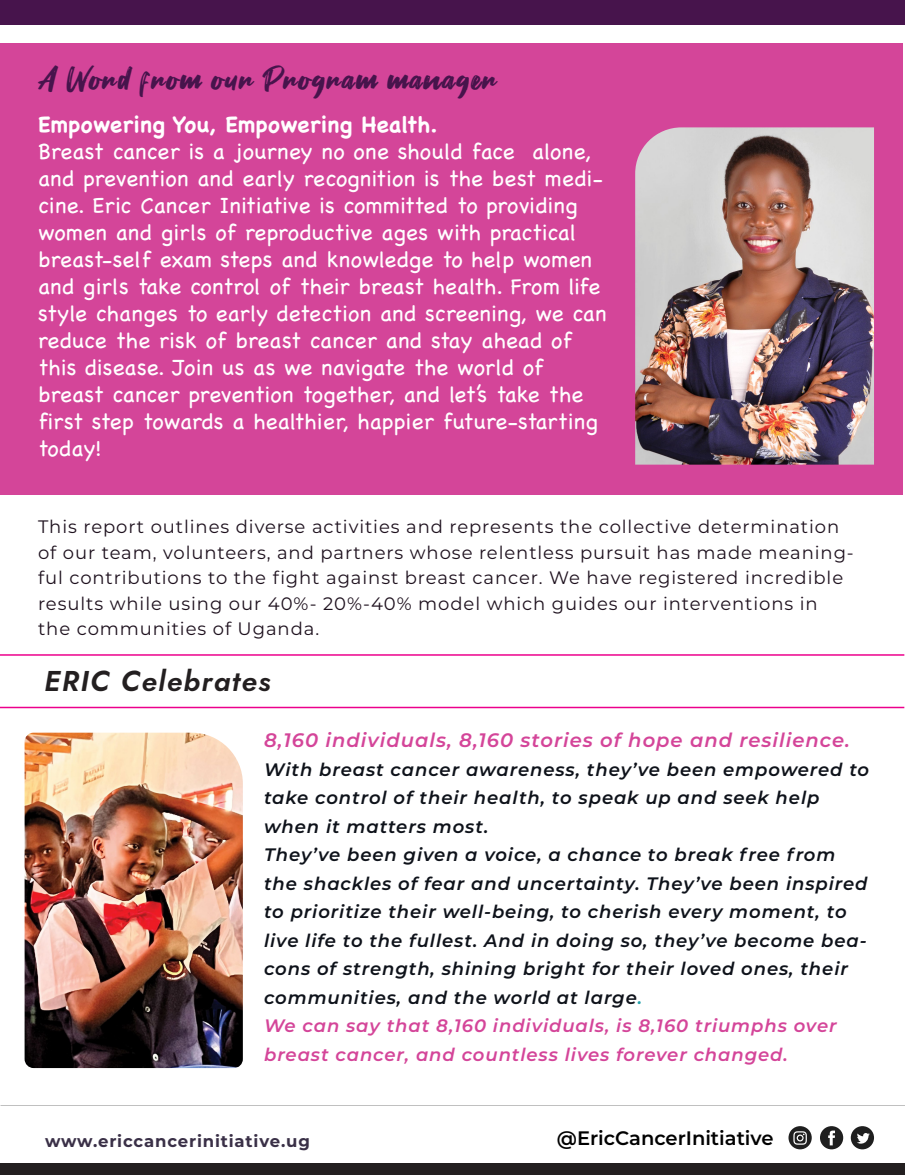
<style>
.page{position:relative;width:905px;height:1175px;background:#fff}
.page>*{position:absolute;margin:0;border:0;box-sizing:border-box;transform-origin:0 0}
.t1{font:31.5px "Fontjek";letter-spacing:.06em;color:#47144c}
.t2{font:italic 28.5px "Jost Semi";letter-spacing:.05em;color:#231f20}
.t3{font:22.5px/27px "Chalkboard";letter-spacing:.005em;color:#fff}
.t4{font:700 22.5px "Chalkboard";letter-spacing:.005em;color:#fff}
.t5{font:italic 600 19.5px "Montserrat";letter-spacing:.05em;color:#d44599}
.t6{font:600 19.5px "Montserrat";color:#010101}
.t7{font:italic 600 18px/28.5px "Montserrat";letter-spacing:.05em;color:#0e121a}
.t8{font:18px/25.5px "Montserrat";letter-spacing:.05em;color:#1e111e}
.t9{font:700 16.5px "Montserrat";letter-spacing:.05em;color:#3a3047}
.s1{color:#22a1aa}
.s2{color:#d44599}
</style>
<div class="page">
<div style="left:1px;top:43px;width:902px;height:451px;background:#d44599"></div>
<div style="left:0;top:0;width:904px;height:24px;background:#47144c"></div>
<div style="left:0;top:1163px;width:904px;height:11px;background:#231f20"></div>
<svg style="left:788px;top:1126px;width:23px;height:23px"></svg>
<svg style="left:820px;top:1126px;width:23px;height:23px"></svg>
<svg style="left:850px;top:1126px;width:24px;height:23px"></svg>
<hr style="left:0;top:654px;width:904px;height:1px;background:#ec008c">
<hr style="left:0;top:706px;width:904px;height:2px;background:#ec008c">
<img style="left:635px;top:127px;width:239px;height:337px">
<img style="left:25px;top:732px;width:218px;height:336px">
<h1 class="t1" style="left:38px;top:59px;width:460px">A Word from our Program manager</h1>
<p class="t4" style="left:38px;top:111px;width:401px">Empowering You, Empowering Health.</p>
<p class="t3" style="left:38px;top:137px;width:570px">Breast cancer is a journey no one should face alone, and prevention and early recognition is the best medi&shy;cine. Eric Cancer Initiative is committed to providing women and girls of reproductive ages with practical breast-self exam steps and knowledge to help women and girls take control of their breast health. From life style changes to early detection and screening, we can reduce the risk of breast cancer and stay ahead of this disease. Join us as we navigate the world of breast cancer prevention together, and let’s take the first step towards a healthier, happier future-starting today!</p>
<p class="t8" style="left:38px;top:513px;width:817px">This report outlines diverse activities and represents the collective determination of our team, volunteers, and partners whose relentless pursuit has made meaning&shy;ful contributions to the fight against breast cancer. We have registered incredible results while using our 40%- 20%-40% model which guides our interventions in the communities of Uganda.</p>
<p class="t2" style="left:44px;top:661px;width:228px">ERIC Celebrates</p>
<p class="t5" style="left:264px;top:726px;width:587px">8,160 individuals, 8,160 stories of hope and resilience.</p>
<p class="t7" style="left:264px;top:754px;width:606px">With breast cancer awareness, they’ve been empowered to take control of their health, to speak up and seek help when it matters most.<br>They’ve been given a voice, a chance to break free from the shackles of fear and uncertainty. They’ve been inspired to prioritize their well-being, to cherish every moment, to live life to the fullest. And in doing so, they’ve become bea&shy;cons of strength, shining bright for their loved ones, their communities, and the world at large<span class="s1">.<br></span><span class="s2">We can say that 8,160 individuals, is 8,160 triumphs over breast cancer, and countless lives forever changed.</span></p>
<p class="t9" style="left:45px;top:1129px;width:266px">www.ericcancerinitiative.ug</p>
<p class="t6" style="left:557px;top:1124px;width:218px">@EricCancerInitiative</p>
</div>
